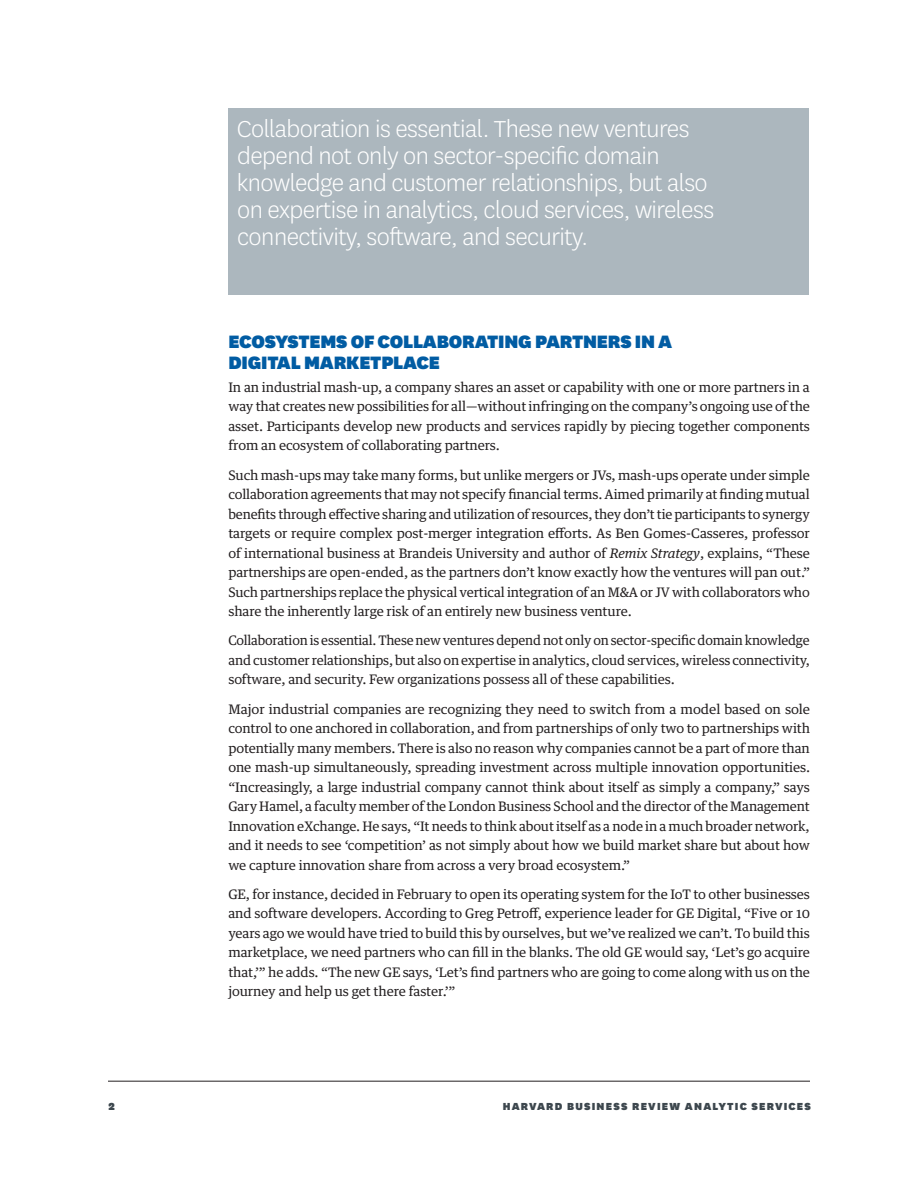
<style>
.page{position:relative;width:918px;height:1188px;background:#fff}
.page>*{position:absolute;margin:0;border:0;box-sizing:border-box;transform-origin:0 0}
.Call_out_light{font:300 27px/27px "National HBR";letter-spacing:-.02em;color:#fff}
.b-hed{font:900 21px/21px "National HBR";letter-spacing:-.01em;color:#015ca3}
.body{font:13.2px/19.5px "Guardian Text Egyp HBR";letter-spacing:-.01em;color:#231f20;text-align:justify}
.t1{font:900 12px "National HBR";letter-spacing:.1em;color:#3d474e}
.s1{font-style:italic}
</style>
<div class="page">
<hr style="left:108px;top:1081px;width:702px;height:1px;background:#231f20">
<div style="left:228px;top:108px;width:581px;height:187px;background:#acb7be"></div>
<p class="Call_out_light" style="left:237px;top:114px;width:479px">Collaboration is essential. These new ventures depend not only on sector-specific domain knowledge and customer relationships, but also on expertise in analytics, cloud services, wireless connectivity, software, and security.</p>
<p class="b-hed" style="left:228px;top:330px;width:445px">ECOSYSTEMS OF COLLABORATING PARTNERS IN A<br>DIGITAL MARKETPLACE</p>
<p class="body" style="left:228px;top:376px;width:583px">In an industrial mash-up, a company shares an asset or capability with one or more partners in a way that creates new possibilities for all—without infringing on the company’s ongoing use of the asset. Participants develop new products and services rapidly by piecing together components from an ecosystem of collaborating partners.</p>
<p class="body" style="left:228px;top:464px;width:583px">Such mash-ups may take many forms, but unlike mergers or JVs, mash-ups operate under simple collaboration agreements that may not specify financial terms. Aimed primarily at finding mutual benefits through effective sharing and utilization of resources, they don’t tie participants to synergy targets or require complex post-merger integration efforts. As Ben Gomes-Casseres, professor of international business at Brandeis University and author of <span class="s1">Remix Strategy</span>, explains, “These partnerships are open-ended, as the partners don’t know exactly how the ventures will pan out.” Such partnerships replace the physical vertical integration of an M&amp;A or JV with collaborators who share the inherently large risk of an entirely new business venture.</p>
<p class="body" style="left:228px;top:630px;width:583px">Collaboration is essential. These new ventures depend not only on sector-specific domain knowledge and customer relationships, but also on expertise in analytics, cloud services, wireless connectivity, software, and security. Few organizations possess all of these capabilities.</p>
<p class="body" style="left:228px;top:698px;width:583px">Major industrial companies are recognizing they need to switch from a model based on sole control to one anchored in collaboration, and from partnerships of only two to partnerships with potentially many members. There is also no reason why companies cannot be a part of more than one mash-up simultaneously, spreading investment across multiple innovation opportunities. “Increasingly, a large industrial company cannot think about itself as simply a company,” says Gary Hamel, a faculty member of the London Business School and the director of the Management Innovation eXchange. He says, “It needs to think about itself as a node in a much broader network, and it needs to see ‘competition’ as not simply about how we build market share but about how we capture innovation share from across a very broad ecosystem.”</p>
<p class="body" style="left:228px;top:883px;width:583px">GE, for instance, decided in February to open its operating system for the IoT to other businesses and software developers. According to Greg Petroff, experience leader for GE Digital, “Five or 10 years ago we would have tried to build this by ourselves, but we’ve realized we can’t. To build this marketplace, we need partners who can fill in the blanks. The old GE would say, ‘Let’s go acquire that,’” he adds. “The new GE says, ‘Let’s find partners who are going to come along with us on the journey and help us get there faster.’”</p>
<p class="t1" style="left:109px;top:1098px;width:8px">2</p>
<p class="t1" style="left:503px;top:1098px;width:310px">HARVARD BUSINESS REVIEW ANALYTIC SERVICES</p>
</div>
